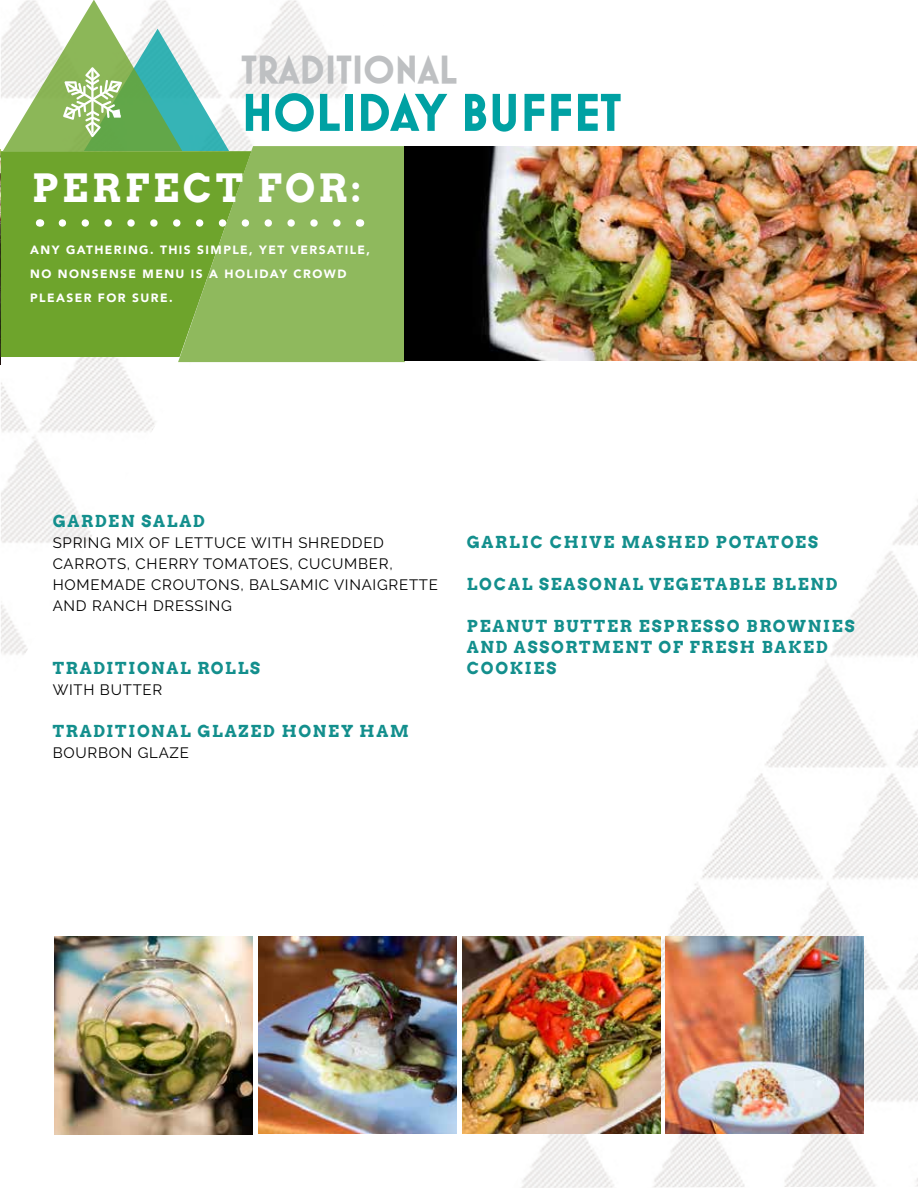
<style>
.page{position:relative;width:918px;height:1188px;background:#fff}
.page>*{position:absolute;margin:0;border:0;box-sizing:border-box;transform-origin:0 0}
.t1{font:700 54px "Mostra One";color:#00a1a3}
.t2{font:700 39.9px "Mostra One";color:#bec0c2}
.t3{font:700 39px "Arvo";letter-spacing:.1em;color:#fff}
.t4{font:700 16.5px/21px "Arvo";letter-spacing:.11em;color:#138f8d}
.t5{font:15px/21px "Raleway";letter-spacing:.05em;color:#000}
.t6{font:900 12px/24px "Avenir";letter-spacing:.12em;color:#fff}
</style>
<div class="page">
<img style="left:1px;top:0;width:396px;height:655px">
<img style="left:521px;top:499px;width:397px;height:689px">
<img style="left:0;top:149px;width:1px;height:215px">
<div style="left:1px;top:151px;width:177px;height:206px;background:#6ea42c"></div>
<svg style="left:178px;top:146px;width:227px;height:216px;background:#89b555"></svg>
<svg style="left:3px;top:0;width:226px;height:151px"></svg>
<svg style="left:62px;top:219px;width:286px;height:8px"></svg>
<img style="left:463px;top:936px;width:198px;height:198px">
<img style="left:666px;top:936px;width:198px;height:198px">
<img style="left:259px;top:936px;width:198px;height:198px">
<img style="left:405px;top:146px;width:512px;height:215px">
<img style="left:54px;top:936px;width:198px;height:198px">
<h2 class="t2" style="left:242px;top:46px;width:217px">TRADITIONAL</h2>
<h1 class="t1" style="left:242px;top:81px;width:381px">HOLIDAY BUFFET</h1>
<h3 class="t3" style="left:32px;top:168px;width:331px">PERFECT FOR:</h3>
<p class="t6" style="left:30px;top:238px;width:341px">ANY GATHERING. THIS SIMPLE, YET VERSATILE,<br>NO NONSENSE MENU IS A HOLIDAY CROWD<br>PLEASER FOR SURE.</p>
<p class="t4" style="left:53px;top:511px;width:154px">GARDEN SALAD</p>
<p class="t5" style="left:53px;top:533px;width:387px">SPRING MIX OF LETTUCE WITH SHREDDED CARROTS, CHERRY TOMATOES, CUCUMBER, HOMEMADE CROUTONS, BALSAMIC VINAIGRETTE AND RANCH DRESSING</p>
<p class="t4" style="left:53px;top:658px;width:209px">TRADITIONAL ROLLS</p>
<p class="t5" style="left:53px;top:680px;width:111px">WITH BUTTER</p>
<p class="t4" style="left:53px;top:721px;width:358px">TRADITIONAL GLAZED HONEY HAM</p>
<p class="t5" style="left:53px;top:743px;width:138px">BOURBON GLAZE</p>
<p class="t4" style="left:467px;top:532px;width:353px">GARLIC CHIVE MASHED POTATOES</p>
<p class="t4" style="left:467px;top:574px;width:372px">LOCAL SEASONAL VEGETABLE BLEND</p>
<p class="t4" style="left:467px;top:616px;width:389px">PEANUT BUTTER ESPRESSO BROWNIES<br>AND ASSORTMENT OF FRESH BAKED<br>COOKIES</p>
</div>
